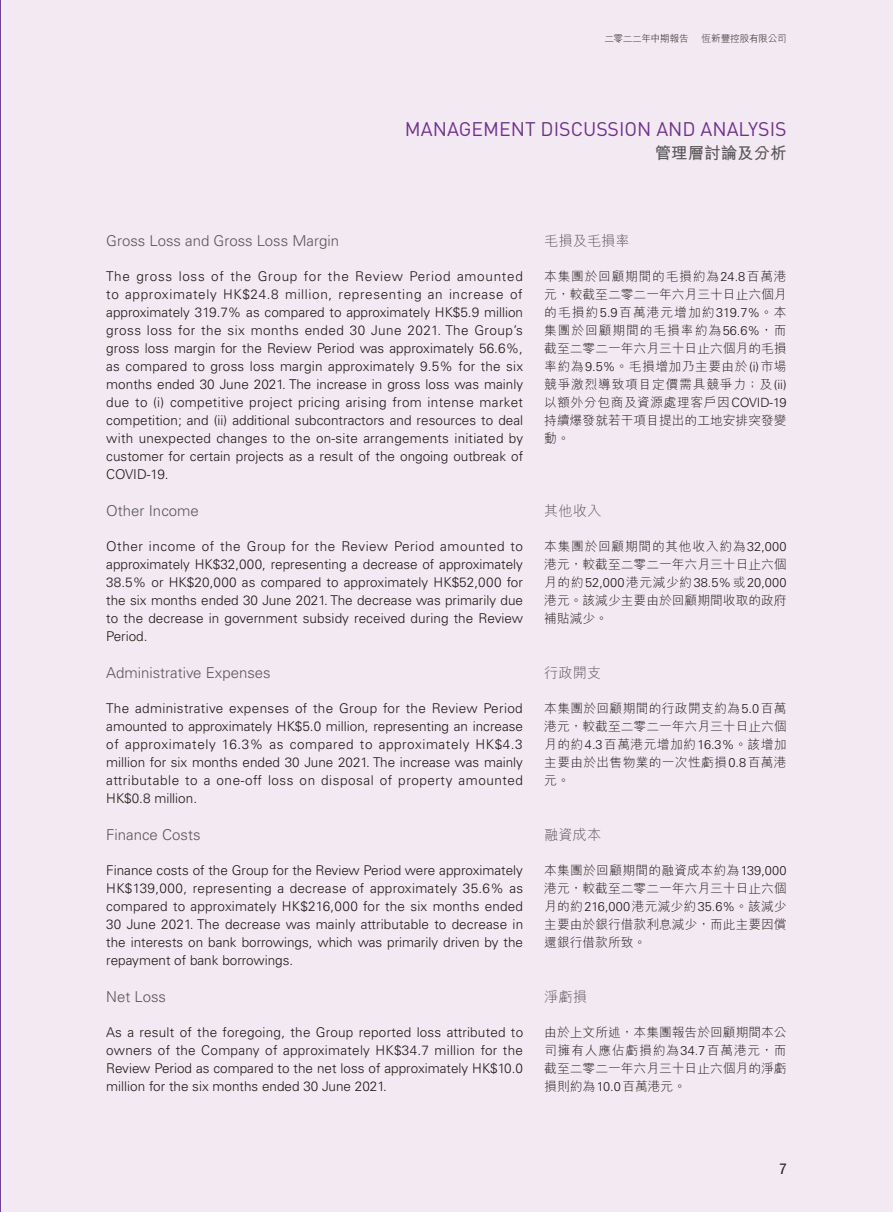
<style>
.page{position:relative;width:893px;height:1212px;background:#f3e9f3}
.page>*{position:absolute;margin:0;border:0;box-sizing:border-box;transform-origin:0 0}
.t1{font:19.5px "DIN";color:#6e328a}
.t2{font:700 16.5px "M Hei HK";color:#595857}
.t3{font:300 15px "Univers LT Std";color:#595857}
.t4{font:condensed 15px "Helvetica Neue LT Std";color:#231916}
.t5{font:300 14.25px "M Hei HK";color:#595857}
.t6{font:300 13.5px/18px "Univers LT Std";color:#231916;text-align:justify}
.t7{font:300 12.75px/18px "M Hei HK";color:#231916;text-align:justify}
.t8{font:300 12.75px "Univers LT Std";letter-spacing:.02em;color:#231916}
.t9{font:300 9.75px "M Hei HK";letter-spacing:-.035em;color:#231916}
.s1{font-family:"Univers LT Std"}
.s2{font-family:"M Hei HK"}
</style>
<div class="page">
<p class="t9" style="left:604px;top:33px;width:86px">二零二二年中期報告</p>
<p class="t9" style="left:702px;top:33px;width:87px">恆新豐控股有限公司</p>
<h1 class="t1" style="left:405px;top:117px;width:383px">MANAGEMENT DISCUSSION AND ANALYSIS</h1>
<p class="t2" style="left:655px;top:141px;width:134px">管理層討論及分析</p>
<p class="t3" style="left:106px;top:232px;width:234px">Gross Loss and Gross Loss Margin</p>
<p class="t6" style="left:106px;top:267px;width:418px">The gross loss of the Group for the Review Period amounted to approximately HK$24.8 million, representing an increase of approximately 319.7% as compared to approximately HK$5.9 million gross loss for the six months ended 30 June 2021. The Group’s gross loss margin for the Review Period was approximately 56.6%, as compared to gross loss margin approximately 9.5% for the six months ended 30 June 2021. The increase in gross loss was mainly due to (i) competitive project pricing arising from intense market competition; and (ii) additional subcontractors and resources to deal with unexpected changes to the on-site arrangements initiated by customer for certain projects as a result of the ongoing outbreak of COVID-19.</p>
<p class="t3" style="left:106px;top:502px;width:94px">Other Income</p>
<p class="t6" style="left:106px;top:537px;width:418px">Other income of the Group for the Review Period amounted to approximately HK$32,000, representing a decrease of approximately 38.5% or HK$20,000 as compared to approximately HK$52,000 for the six months ended 30 June 2021. The decrease was primarily due to the decrease in government subsidy received during the Review Period.</p>
<p class="t3" style="left:106px;top:664px;width:166px">Administrative Expenses</p>
<p class="t6" style="left:106px;top:699px;width:418px">The administrative expenses of the Group for the Review Period amounted to approximately HK$5.0 million, representing an increase of approximately 16.3% as compared to approximately HK$4.3 million for six months ended 30 June 2021. The increase was mainly attributable to a one-off loss on disposal of property amounted HK$0.8 million.</p>
<p class="t3" style="left:106px;top:826px;width:96px">Finance Costs</p>
<p class="t6" style="left:106px;top:861px;width:418px">Finance costs of the Group for the Review Period were approximately HK$139,000, representing a decrease of approximately 35.6% as compared to approximately HK$216,000 for the six months ended 30 June 2021. The decrease was mainly attributable to decrease in the interests on bank borrowings, which was primarily driven by the repayment of bank borrowings.</p>
<p class="t3" style="left:106px;top:988px;width:61px">Net Loss</p>
<p class="t6" style="left:106px;top:1023px;width:418px">As a result of the foregoing, the Group reported loss attributed to owners of the Company of approximately HK$34.7 million for the Review Period as compared to the net loss of approximately HK$10.0 million for the six months ended 30 June 2021.</p>
<p class="t5" style="left:544px;top:233px;width:87px">毛損及毛損率</p>
<p class="t7" style="left:544px;top:267px;width:244px">本集團於回顧期間的毛損約為<span class="s1">24.8</span>百萬港元，較截至二零二一年六月三十日止六個月的毛損約<span class="s1">5.9</span>百萬港元增加約<span class="s1">319.7%</span>。本集團於回顧期間的毛損率約為<span class="s1">56.6%</span>，而截至二零二一年六月三十日止六個月的毛損率約為<span class="s1">9.5%</span>。毛損增加乃主要由於<span class="s1">(i)</span>市場競爭激烈導致項目定價需具競爭力；及<span class="s1">(ii)</span>以額外分包商及資源處理客戶因<span class="s1">COVID-19</span>持續爆發就若干項目提出的工地安排突發變動。</p>
<p class="t5" style="left:544px;top:503px;width:58px">其他收入</p>
<p class="t7" style="left:544px;top:537px;width:244px">本集團於回顧期間的其他收入約為<span class="s1">32,000</span>港元，較截至二零二一年六月三十日止六個</p>
<p class="t8" style="left:544px;top:574px;width:244px"><span class="s2">月的約</span>52,000<span class="s2">港元減少約</span>38.5%<span class="s2">或</span>20,000</p>
<p class="t7" style="left:544px;top:591px;width:244px">港元。該減少主要由於回顧期間收取的政府補貼減少。</p>
<p class="t5" style="left:544px;top:665px;width:58px">行政開支</p>
<p class="t7" style="left:544px;top:699px;width:244px">本集團於回顧期間的行政開支約為<span class="s1">5.0</span>百萬港元，較截至二零二一年六月三十日止六個月的約<span class="s1">4.3</span>百萬港元增加約<span class="s1">16.3%</span>。該增加主要由於出售物業的一次性虧損<span class="s1">0.8</span>百萬港元。</p>
<p class="t5" style="left:544px;top:827px;width:58px">融資成本</p>
<p class="t7" style="left:544px;top:861px;width:244px">本集團於回顧期間的融資成本約為<span class="s1">139,000</span>港元，較截至二零二一年六月三十日止六個月的約<span class="s1">216,000</span>港元減少約<span class="s1">35.6%</span>。該減少主要由於銀行借款利息減少，而此主要因償還銀行借款所致。</p>
<p class="t5" style="left:544px;top:989px;width:44px">淨虧損</p>
<p class="t7" style="left:544px;top:1023px;width:244px">由於上文所述，本集團報告於回顧期間本公司擁有人應佔虧損約為<span class="s1">34.7</span>百萬港元，而截至二零二一年六月三十日止六個月的淨虧損則約為<span class="s1">10.0</span>百萬港元。</p>
<p class="t4" style="left:779px;top:1160px;width:9px">7</p>
</div>
